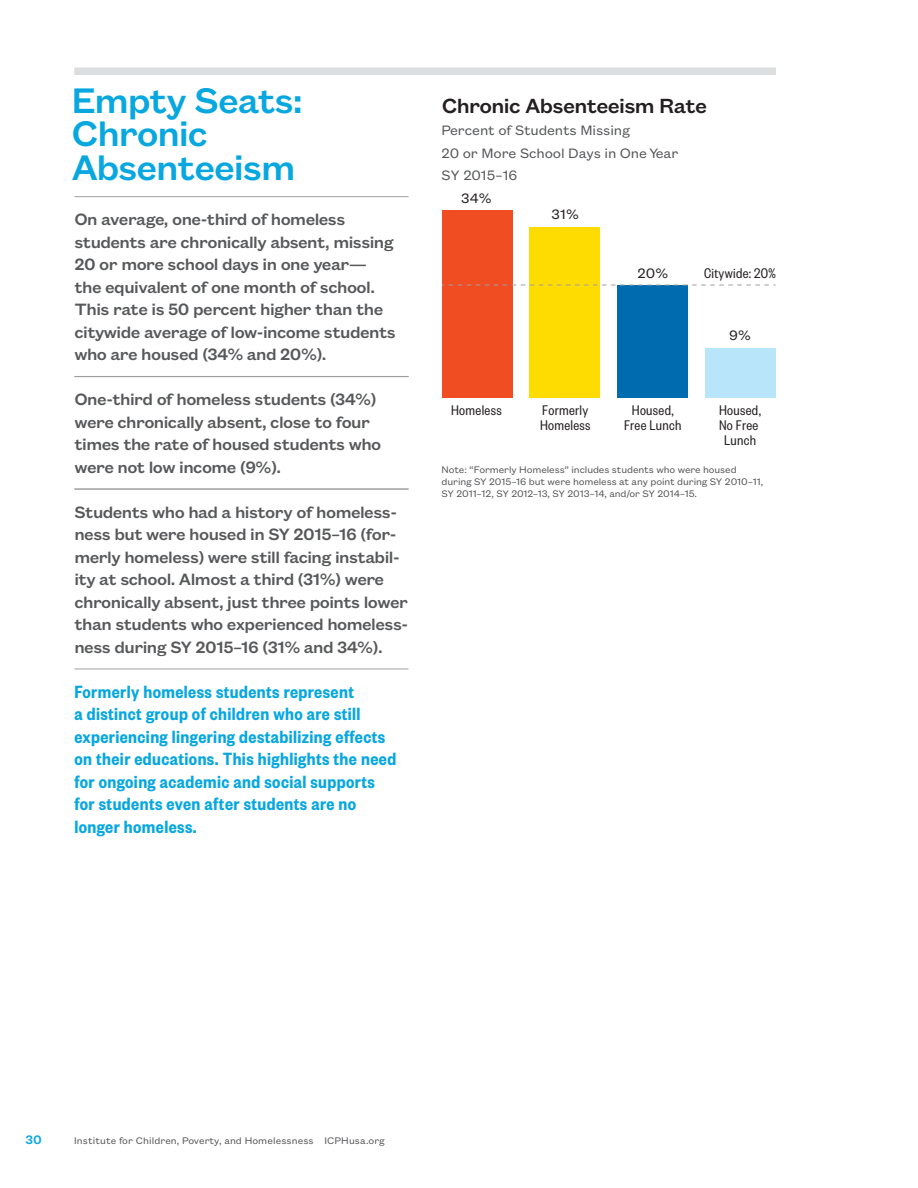
<style>
.page{position:relative;width:918px;height:1188px;background:#fff}
.page>*{position:absolute;margin:0;border:0;box-sizing:border-box;transform-origin:0 0}
.Head_1{font:500 39px/33.8px "Founders Grotesk Text";letter-spacing:-.03em;color:#08a7e0}
.Head_2___Chart_and_T{font:500 22.5px "Founders Grotesk Text";letter-spacing:-.03em;color:#231f20}
.Callout_Box{font:600 19.5px/22.5px "Founders Grotesk Cond";letter-spacing:.02em;color:#08a7e0}
.Highlights{font:500 18px/22.5px "Founders Grotesk Text";letter-spacing:-.03em;color:#57585a}
.t1{font:15.3px/15px "Founders Grotesk Cond";letter-spacing:.02em;color:#231f20;text-align:center}
.t2{font:15px "Founders Grotesk Text";letter-spacing:-.01em;color:#57585a}
.t3{font:15px "Founders Grotesk Text";color:#231f20}
.t4{font:500 13.5px "Founders Grotesk Text";color:#08a7e0}
.Source{font:10.5px/12px "Founders Grotesk Text";letter-spacing:-.01em;color:#57585a}
.Source-2{font:10.5px "Founders Grotesk Text";letter-spacing:.01em;color:#57585a}
</style>
<div class="page">
<div style="left:74px;top:67px;width:702px;height:8px;background:#dcdddf"></div>
<div style="left:705px;top:348px;width:70px;height:50px;background:#b9e5fa"></div>
<div style="left:617px;top:285px;width:71px;height:113px;background:#006cb0"></div>
<div style="left:530px;top:227px;width:70px;height:171px;background:#ffdc01"></div>
<div style="left:442px;top:211px;width:70px;height:187px;background:#f04d22"></div>
<svg style="left:442px;top:285px;width:334px;height:1px"></svg>
<hr style="left:74px;top:196px;width:335px;height:1px;background:#9d9fa2">
<hr style="left:74px;top:376px;width:335px;height:1px;background:#9d9fa2">
<hr style="left:74px;top:489px;width:335px;height:1px;background:#9d9fa2">
<hr style="left:74px;top:669px;width:335px;height:1px;background:#9d9fa2">
<p class="Head_1" style="left:72px;top:80px;width:233px">Empty Seats:<br>Chronic<br>Absenteeism</p>
<p class="Highlights" style="left:74px;top:207px;width:323px">On average, one-third of homeless students are chronically absent, missing 20 or more school days in one year— the equivalent of one month of school.<br>This rate is 50 percent higher than the citywide average of low-income students who are housed (34% and 20%).</p>
<p class="Highlights" style="left:74px;top:387px;width:308px">One-third of homeless students (34%) were chronically absent, close to four times the rate of housed students who were not low income (9%).</p>
<p class="Highlights" style="left:74px;top:499px;width:335px">Students who had a history of homeless&shy;ness but were housed in SY 2015–16 (for&shy;merly homeless) were still facing instabil&shy;ity at school. Almost a third (31%) were chronically absent, just three points lower than students who experienced homeless&shy;ness during SY 2015–16 (31% and 34%).</p>
<p class="Callout_Box" style="left:74px;top:679px;width:323px">Formerly homeless students represent<br>a distinct group of children who are still experiencing lingering destabilizing effects on their educations. This highlights the need for ongoing academic and social supports for students even after students are no longer homeless.</p>
<p class="Head_2___Chart_and_T" style="left:442px;top:90px;width:267px">Chronic Absenteeism Rate</p>
<p class="t2" style="left:442px;top:120px;width:190px">Percent of Students Missing</p>
<p class="t2" style="left:442px;top:143px;width:238px">20 or More School Days in OneYear</p>
<p class="t2" style="left:442px;top:165px;width:77px">SY 2015–16</p>
<p class="t3" style="left:461px;top:188px;width:32px">34%</p>
<p class="t3" style="left:552px;top:204px;width:29px">31%</p>
<p class="t3" style="left:637px;top:263px;width:32px">20%</p>
<p class="t1" style="left:704px;top:265px;width:73px">Citywide: 20%</p>
<p class="t3" style="left:729px;top:325px;width:23px">9%</p>
<p class="t1" style="left:451px;top:402px;width:52px">Homeless</p>
<p class="t1" style="left:540px;top:402px;width:52px;text-align:left">Formerly<br>Homeless</p>
<p class="t1" style="left:624px;top:402px;width:59px">Housed,<br>Free Lunch</p>
<p class="t1" style="left:719px;top:402px;width:43px">Housed,<br>No Free<br>Lunch</p>
<p class="Source" style="left:442px;top:462px;width:323px">Note: “Formerly Homeless” includes students who were housed during SY 2015–16 but were homeless at any point during SY 2010–11,<br>SY 2011–12, SY 2012–13, SY 2013–14, and/or SY 2014–15.</p>
<p class="t4" style="left:26px;top:1130px;width:18px">30</p>
<p class="Source-2" style="left:74px;top:1133px;width:312px">Institute for Children, Poverty, and Homelessness ICPHusa.org</p>
</div>
